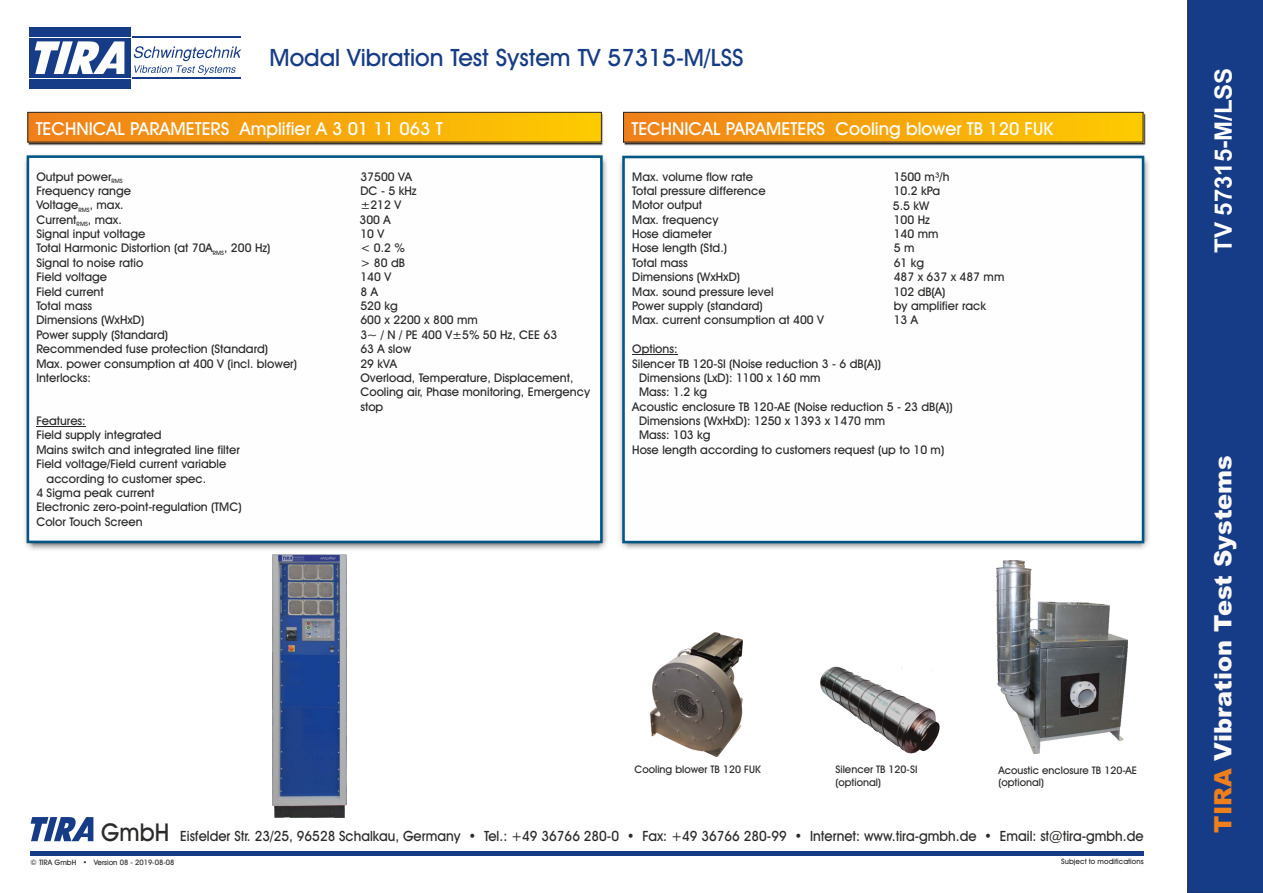
<style>
.page{position:relative;width:1263px;height:893px;background:#fff}
.page>*{position:absolute;margin:0;border:0;box-sizing:border-box;transform-origin:0 0}
.t1{font:500 24px "Avant Garde IT Cby BT";color:#163c87}
.t2{font:900 24px "Arial";color:#fbf9f8}
.t3{font:700 24px "Arial";color:#fefefe}
.t4{font:500 18px "Avant Garde IT Cby BT";color:#fefefe}
.t5{font:500 14.25px "Avant Garde IT Cby BT";color:#2b2a29;scale:.95 1}
.t6{font:500 12px/14.4px "Avant Garde IT Cby BT";color:#2b2a29}
.t7{font:500 10.5px/12.6px "Avant Garde IT Cby BT";color:#2b2a29}
.t8{font:500 7.5px "Avant Garde IT Cby BT";color:#2b2a29}
.s1{font-size:24.6px}
.s2{color:#ef7f1a}
</style>
<div class="page">
<img style="left:996px;top:561px;width:131px;height:192px">
<img style="left:624px;top:114px;width:521px;height:31px">
<div style="left:623px;top:112px;width:520px;height:30px;background:linear-gradient(to right,#ef7f1a,#fecb00)"></div>
<div style="left:623px;top:112px;width:520px;height:30px;border:1px solid #2b2a29"></div>
<svg style="left:621px;top:155px;width:524px;height:390px"></svg>
<hr style="left:632px;top:354px;width:45px;height:1px;background:#2b2a29">
<img style="left:821px;top:667px;width:119px;height:86px">
<img style="left:650px;top:632px;width:93px;height:124px">
<hr style="left:30px;top:852px;width:1113px;height:4px;background:#163c87">
<svg style="left:31px;top:817px;width:62px;height:24px"></svg>
<div style="left:29px;top:79px;width:102px;height:9px;background:#163c87"></div>
<div style="left:29px;top:27px;width:102px;height:9px;background:#163c87"></div>
<div style="left:29px;top:38px;width:102px;height:39px;background:#163c87"></div>
<svg style="left:35px;top:41px;width:89px;height:33px"></svg>
<hr style="left:132px;top:36px;width:109px;height:2px;background:#163c87">
<hr style="left:132px;top:77px;width:109px;height:2px;background:#163c87">
<svg style="left:134px;top:46px;width:107px;height:29px"></svg>
<div style="left:1187px;top:0;width:76px;height:893px;background:#163c87"></div>
<img style="left:28px;top:114px;width:575px;height:31px">
<div style="left:28px;top:112px;width:573px;height:30px;background:linear-gradient(to right,#ef7f1a,#fecb00)"></div>
<div style="left:28px;top:112px;width:574px;height:30px;border:1px solid #2b2a29"></div>
<img style="left:26px;top:158px;width:581px;height:392px">
<svg style="left:25px;top:155px;width:579px;height:389px"></svg>
<hr style="left:36px;top:426px;width:50px;height:1px;background:#2b2a29">
<img style="left:272px;top:555px;width:74px;height:262px">
<h1 class="t1" style="left:269px;top:48px;width:476px">Modal Vibration Test System TV 57315-M/LSS</h1>
<h2 class="t4" style="left:36px;top:121px;width:409px">TECHNICAL PARAMETERS Amplifier A 3 01 11 063 T</h2>
<p class="t6" style="left:36px;top:170px;width:88px">Output power<sub>RMS</sub></p>
<p class="t6" style="left:360px;top:170px;width:53px">37500 VA</p>
<p class="t6" style="left:36px;top:185px;width:96px">Frequency range</p>
<p class="t6" style="left:360px;top:185px;width:58px">DC - 5 kHz</p>
<p class="t6" style="left:36px;top:199px;width:89px">Voltage<sub>RMS</sub>, max.</p>
<p class="t6" style="left:360px;top:199px;width:42px">±212 V</p>
<p class="t6" style="left:36px;top:213px;width:87px">Current<sub>RMS</sub>, max.</p>
<p class="t6" style="left:360px;top:214px;width:33px">300 A</p>
<p class="t6" style="left:36px;top:228px;width:110px">Signal input voltage</p>
<p class="t6" style="left:360px;top:228px;width:25px">10 V</p>
<p class="t6" style="left:36px;top:242px;width:236px">Total Harmonic Distortion (at 70A<sub>RMS</sub>, 200 Hz)</p>
<p class="t6" style="left:360px;top:242px;width:46px">&lt; 0.2 %</p>
<p class="t6" style="left:36px;top:257px;width:108px">Signal to noise ratio</p>
<p class="t6" style="left:360px;top:257px;width:46px">&gt; 80 dB</p>
<p class="t6" style="left:36px;top:271px;width:72px">Field voltage</p>
<p class="t6" style="left:360px;top:271px;width:32px">140 V</p>
<p class="t6" style="left:36px;top:285px;width:69px">Field current</p>
<p class="t6" style="left:360px;top:285px;width:19px">8 A</p>
<p class="t6" style="left:36px;top:300px;width:57px">Total mass</p>
<p class="t6" style="left:360px;top:300px;width:39px">520 kg</p>
<p class="t6" style="left:36px;top:314px;width:109px">Dimensions (WxHxD)</p>
<p class="t6" style="left:360px;top:314px;width:119px">600 x 2200 x 800 mm</p>
<p class="t6" style="left:36px;top:328px;width:133px">Power supply (Standard)</p>
<p class="t6" style="left:360px;top:328px;width:198px">3~ / N / PE 400 V±5% 50 Hz, CEE 63</p>
<p class="t6" style="left:36px;top:343px;width:233px">Recommended fuse protection (Standard)</p>
<p class="t6" style="left:360px;top:343px;width:52px">63 A slow</p>
<p class="t6" style="left:36px;top:357px;width:262px">Max. power consumption at 400 V (incl. blower)</p>
<p class="t6" style="left:360px;top:357px;width:38px">29 kVA</p>
<p class="t6" style="left:36px;top:372px;width:56px">Interlocks:</p>
<p class="t6" style="left:360px;top:372px;width:231px">Overload, Temperature, Displacement,<br>Cooling air, Phase monitoring, Emergency stop</p>
<p class="t6" style="left:36px;top:415px;width:51px">Features:</p>
<p class="t6" style="left:36px;top:429px;width:127px">Field supply integrated</p>
<p class="t6" style="left:36px;top:444px;width:205px">Mains switch and integrated line filter</p>
<p class="t6" style="left:36px;top:458px;width:191px">Field voltage/Field current variable</p>
<p class="t6" style="left:47px;top:472px;width:161px">according to customer spec.</p>
<p class="t6" style="left:36px;top:487px;width:120px">4 Sigma peak current</p>
<p class="t6" style="left:36px;top:501px;width:207px">Electronic zero-point-regulation (TMC)</p>
<p class="t6" style="left:36px;top:515px;width:108px">Color Touch Screen</p>
<h2 class="t4" style="left:631px;top:121px;width:423px">TECHNICAL PARAMETERS Cooling blower TB 120 FUK</h2>
<p class="t6" style="left:632px;top:170px;width:122px">Max. volume flow rate</p>
<p class="t6" style="left:894px;top:170px;width:57px">1500 m³/h</p>
<p class="t6" style="left:632px;top:185px;width:135px">Total pressure difference</p>
<p class="t6" style="left:894px;top:185px;width:48px">10.2 kPa</p>
<p class="t6" style="left:632px;top:199px;width:72px">Motor output</p>
<p class="t6" style="left:893px;top:199px;width:38px">5.5 kW</p>
<p class="t6" style="left:632px;top:213px;width:88px">Max. frequency</p>
<p class="t6" style="left:894px;top:213px;width:38px">100 Hz</p>
<p class="t6" style="left:632px;top:228px;width:81px">Hose diameter</p>
<p class="t6" style="left:894px;top:228px;width:46px">140 mm</p>
<p class="t6" style="left:632px;top:242px;width:96px">Hose length (Std.)</p>
<p class="t6" style="left:894px;top:242px;width:22px">5 m</p>
<p class="t6" style="left:632px;top:256px;width:57px">Total mass</p>
<p class="t6" style="left:894px;top:256px;width:32px">61 kg</p>
<p class="t6" style="left:632px;top:271px;width:109px">Dimensions (WxHxD)</p>
<p class="t6" style="left:894px;top:271px;width:112px">487 x 637 x 487 mm</p>
<p class="t6" style="left:632px;top:285px;width:143px">Max. sound pressure level</p>
<p class="t6" style="left:894px;top:285px;width:53px">102 dB(A)</p>
<p class="t6" style="left:632px;top:300px;width:132px">Power supply (standard)</p>
<p class="t6" style="left:894px;top:300px;width:94px">by amplifier rack</p>
<p class="t6" style="left:632px;top:314px;width:193px">Max. current consumption at 400 V</p>
<p class="t6" style="left:894px;top:314px;width:26px">13 A</p>
<p class="t6" style="left:632px;top:343px;width:47px">Options:</p>
<p class="t6" style="left:632px;top:357px;width:250px">Silencer TB 120-SI (Noise reduction 3 - 6 dB(A))</p>
<p class="t6" style="left:639px;top:372px;width:183px">Dimensions (LxD): 1100 x 160 mm</p>
<p class="t6" style="left:639px;top:386px;width:70px">Mass: 1.2 kg</p>
<p class="t6" style="left:632px;top:400px;width:322px">Acoustic enclosure TB 120-AE (Noise reduction 5 - 23 dB(A))</p>
<p class="t6" style="left:639px;top:415px;width:248px">Dimensions (WxHxD): 1250 x 1393 x 1470 mm</p>
<p class="t6" style="left:639px;top:429px;width:73px">Mass: 103 kg</p>
<p class="t6" style="left:632px;top:443px;width:314px">Hose length according to customers request (up to 10 m)</p>
<p class="t7" style="left:634px;top:764px;width:128px">Cooling blower TB 120 FUK</p>
<p class="t7" style="left:835px;top:764px;width:83px">Silencer TB 120-SI (optional)</p>
<p class="t7" style="left:998px;top:764px;width:140px">Acoustic enclosure TB 120-AE (optional)</p>
<p class="t5" style="left:101px;top:830px;width:1099px"><span class="s1">GmbH</span> Eisfelder Str. 23/25, 96528 Schalkau, Germany • Tel.: +49 36766 280-0 • Fax: +49 36766 280-99 • Internet: www.tira-gmbh.de • Email: st@tira-gmbh.de</p>
<p class="t8" style="left:31px;top:859px;width:145px">© TIRA GmbH • Version 08 - 2019-08-08</p>
<p class="t8" style="left:1061px;top:859px;width:84px">Subject to modifications</p>
<h1 class="t3" style="left:1214px;top:253px;width:187px;rotate:-90deg">TV 57315-M/LSS</h1>
<h1 class="t2" style="left:1214px;top:833px;width:379px;rotate:-90deg"><span class="s2">TIRA</span> Vibration Test Systems</h1>
</div>
